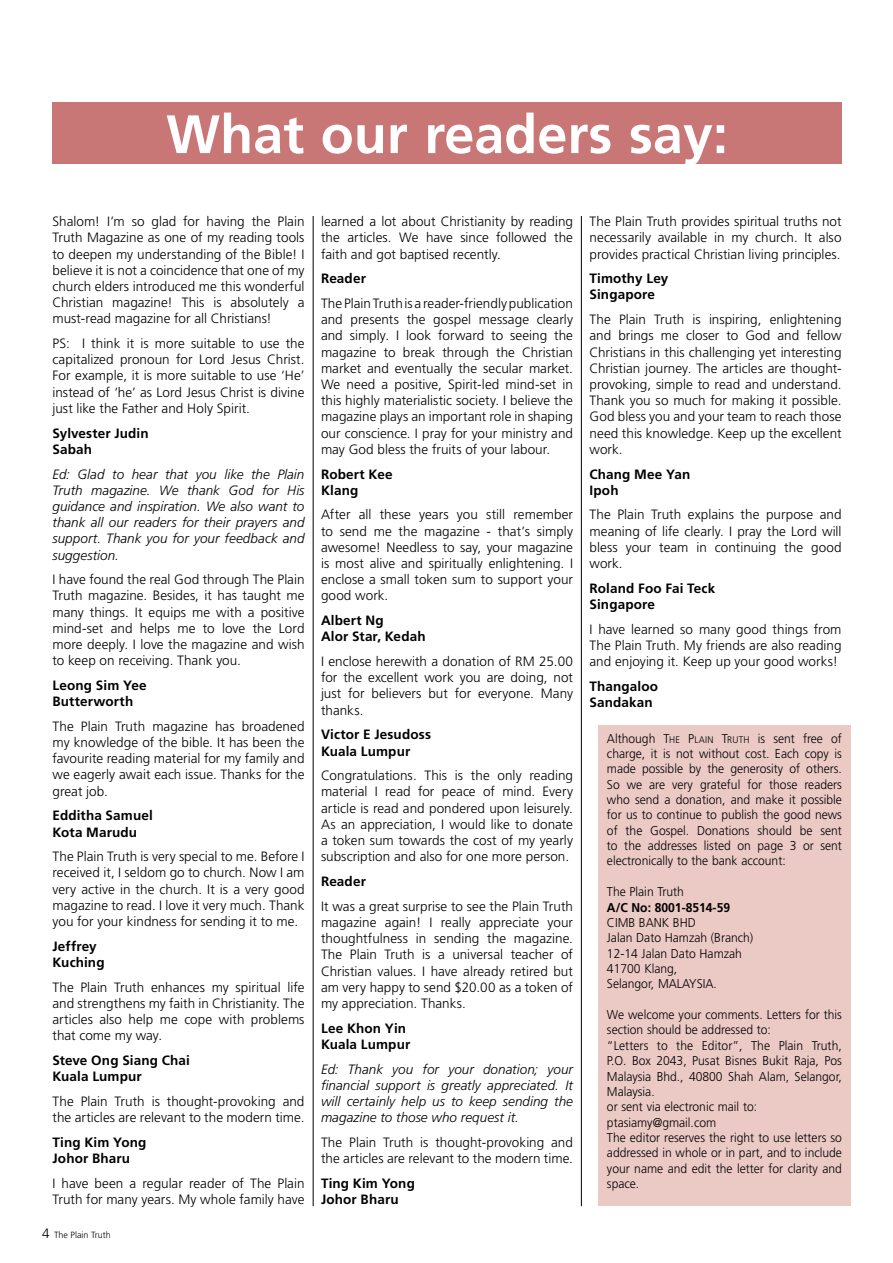
<style>
.page{position:relative;width:893px;height:1263px;background:#fff}
.page>*{position:absolute;margin:0;border:0;box-sizing:border-box;transform-origin:0 0}
.t1{font:700 54px "Frutiger LT Std";color:#fff}
.t2{font:300 13.5px/16.2px "Frutiger LT Std";color:#000;text-align:justify}
.t3{font:700 13.5px/16.2px "Frutiger LT Std";letter-spacing:.01em;color:#000}
.t4{font:italic 300 13.5px/16.2px "Frutiger LT Std";color:#000;text-align:justify}
.t5{font:300 12.75px/15.3px "Frutiger LT Std";color:#000;scale:.95 1}
.t6{font:700 12.75px "Frutiger LT Std";color:#000;scale:.95 1}
.t7{font:300 9px "Frutiger LT Std";color:#000}
.s1{font-size:13.5px}
.s2{font-style:inherit}
.s3{font-size:9.6px}
</style>
<div class="page">
<div style="left:52px;top:102px;width:790px;height:62px;background:#c97676"></div>
<hr style="left:313px;top:216px;width:1px;height:990px;background:#000">
<hr style="left:581px;top:216px;width:1px;height:990px;background:#000">
<div style="left:598px;top:725px;width:252px;height:481px;background:#ebc9c5"></div>
<h1 class="t1" style="left:166px;top:103px;width:563px">What our readers say:</h1>
<p class="t2" style="left:52px;top:214px;width:254px">Shalom! I’m so glad for having the Plain Truth Magazine as one of my reading tools to deepen my understanding of the Bible! I believe it is not a coincidence that one of my church elders introduced me this wonderful Christian magazine! This is absolutely a must-read magazine for all Christians!</p>
<p class="t2" style="left:52px;top:335px;width:254px">PS: I think it is more suitable to use the capitalized pronoun for Lord Jesus Christ.<br>For example, it is more suitable to use ‘He’ instead of ‘he’ as Lord Jesus Christ is divine just like the Father and Holy Spirit.</p>
<p class="t3" style="left:52px;top:425px;width:98px">Sylvester Judin<br>Sabah</p>
<p class="t4" style="left:52px;top:466px;width:254px">Ed: Glad to hear that you like the Plain Truth magazine. We thank God for His guidance and inspiration. We also want to thank all our readers for their prayers and support. Thank you for your feedback and suggestion.</p>
<p class="t2" style="left:52px;top:572px;width:254px">I have found the real God through The Plain Truth magazine. Besides, it has taught me many things. It equips me with a positive mind-set and helps me to love the Lord more deeply. I love the magazine and wish to keep on receiving. Thank you.</p>
<p class="t3" style="left:52px;top:677px;width:96px">Leong Sim Yee<br>Butterworth</p>
<p class="t2" style="left:52px;top:718px;width:254px">The Plain Truth magazine has broadened my knowledge of the bible. It has been the favourite reading material for my family and we eagerly await each issue. Thanks for the great job.</p>
<p class="t3" style="left:52px;top:808px;width:102px">Edditha Samuel<br>Kota Marudu</p>
<p class="t2" style="left:52px;top:849px;width:254px">The Plain Truth is very special to me. Before I received it, I seldom go to church. Now I am very active in the church. It is a very good magazine to read. I love it very much. Thank you for your kindness for sending it to me.</p>
<p class="t3" style="left:52px;top:938px;width:54px">Jeffrey<br>Kuching</p>
<p class="t2" style="left:52px;top:979px;width:253px">The Plain Truth enhances my spiritual life and strengthens my faith in Christianity. The articles also help me cope with problems that come my way.</p>
<p class="t3" style="left:52px;top:1052px;width:139px">Steve Ong Siang Chai<br>Kuala Lumpur</p>
<p class="t2" style="left:52px;top:1093px;width:253px">The Plain Truth is thought-provoking and the articles are relevant to the modern time.</p>
<p class="t3" style="left:52px;top:1134px;width:95px">Ting Kim Yong<br>Johor Bharu</p>
<p class="t2" style="left:52px;top:1175px;width:254px">I have been a regular reader of The Plain<br>Truth for many years. My whole family have</p>
<p class="t7" style="left:42px;top:1230px;width:70px"><span class="s1">4</span> The Plain Truth</p>
<p class="t2" style="left:321px;top:214px;width:254px">learned a lot about Christianity by reading the articles. We have since followed the faith and got baptised recently.</p>
<p class="t3" style="left:321px;top:271px;width:46px">Reader</p>
<p class="t2" style="left:321px;top:295px;width:254px">The Plain Truth is a reader-friendly publication and presents the gospel message clearly and simply. I look forward to seeing the magazine to break through the Christian market and eventually the secular market.<br>We need a positive, Spirit-led mind-set in this highly materialistic society. I believe the magazine plays an important role in shaping our conscience. I pray for your ministry and may God bless the fruits of your labour.</p>
<p class="t3" style="left:321px;top:466px;width:73px">Robert Kee<br>Klang</p>
<p class="t2" style="left:321px;top:507px;width:254px">After all these years you still remember to send me the magazine - that’s simply awesome! Needless to say, your magazine is most alive and spiritually enlightening. I enclose a small token sum to support your good work.</p>
<p class="t3" style="left:321px;top:612px;width:106px">Albert Ng<br>Alor Star, Kedah</p>
<p class="t2" style="left:321px;top:653px;width:254px">I enclose herewith a donation of RM 25.00 for the excellent work you are doing, not just for believers but for everyone. Many thanks.</p>
<p class="t3" style="left:321px;top:727px;width:111px">Victor E Jesudoss<br>Kuala Lumpur</p>
<p class="t2" style="left:321px;top:768px;width:254px">Congratulations. This is the only reading material I read for peace of mind. Every article is read and pondered upon leisurely.<br>As an appreciation, I would like to donate a token sum towards the cost of my yearly subscription and also for one more person.</p>
<p class="t3" style="left:321px;top:873px;width:46px">Reader</p>
<p class="t2" style="left:321px;top:898px;width:254px">It was a great surprise to see the Plain Truth magazine again! I really appreciate your thoughtfulness in sending the magazine.<br>The Plain Truth is a universal teacher of Christian values. I have already retired but am very happy to send $20.00 as a token of my appreciation. Thanks.</p>
<p class="t3" style="left:321px;top:1020px;width:91px">Lee Khon Yin<br>Kuala Lumpur</p>
<p class="t4" style="left:321px;top:1061px;width:254px">Ed: Thank you for your donation; your financial support is greatly appreciated. It will certainly help us to keep sending the magazine to those who request it.</p>
<p class="t2" style="left:321px;top:1134px;width:253px">The Plain Truth is thought-provoking and the articles are relevant to the modern time.</p>
<p class="t3" style="left:321px;top:1175px;width:95px">Ting Kim Yong<br>Johor Bharu</p>
<p class="t2" style="left:590px;top:214px;width:254px">The Plain Truth provides spiritual truths not necessarily available in my church. It also provides practical Christian living principles.</p>
<p class="t3" style="left:590px;top:271px;width:80px">Timothy Ley<br>Singapore</p>
<p class="t2" style="left:590px;top:312px;width:254px">The Plain Truth is inspiring, enlightening and brings me closer to God and fellow Christians in this challenging yet interesting Christian journey. The articles are thought&shy;provoking, simple to read and understand.<br>Thank you so much for making it possible.<br>God bless you and your team to reach those need this knowledge. Keep up the excellent work.</p>
<p class="t3" style="left:590px;top:466px;width:102px">Chang Mee Yan<br>Ipoh</p>
<p class="t2" style="left:590px;top:507px;width:254px">The Plain Truth explains the purpose and meaning of life clearly. I pray the Lord will bless your team in continuing the good work.</p>
<p class="t3" style="left:590px;top:580px;width:127px">Roland Foo Fai Teck<br>Singapore</p>
<p class="t2" style="left:590px;top:621px;width:253px">I have learned so many good things from The Plain Truth. My friends are also reading and enjoying it. Keep up your good works!</p>
<p class="t3" style="left:590px;top:678px;width:70px">Thangaloo<br>Sandakan</p>
<p class="t5" style="left:607px;top:731px;width:249px;text-align:justify">Although <span class="s2">T</span><span class="s3">HE</span> <span class="s2">P</span><span class="s3">LAIN</span> <span class="s2">T</span><span class="s3">RUTH</span> is sent free of charge, it is not without cost. Each copy is made possible by the generosity of others.<br>So we are very grateful for those readers who send a donation, and make it possible for us to continue to publish the good news of the Gospel. Donations should be sent to the addresses listed on page 3 or sent electronically to the bank account:</p>
<p class="t5" style="left:607px;top:884px;width:83px">The Plain Truth</p>
<p class="t6" style="left:607px;top:900px;width:131px">A/C No: 8001-8514-59</p>
<p class="t5" style="left:607px;top:915px;width:156px">CIMB BANK BHD<br>Jalan Dato Hamzah (Branch)<br>12-14 Jalan Dato Hamzah<br>41700 Klang,<br>Selangor, MALAYSIA.</p>
<p class="t5" style="left:607px;top:1007px;width:249px">We welcome your comments. Letters for this section should be addressed to:<br>“Letters to the Editor”, The Plain Truth, P.O. Box 2043, Pusat Bisnes Bukit Raja, Pos Malaysia Bhd., 40800 Shah Alam, Selangor, Malaysia.<br>or sent via electronic mail to: ptasiamy@gmail.com<br>The editor reserves the right to use letters so addressed in whole or in part, and to include your name and edit the letter for clarity and space.</p>
</div>
